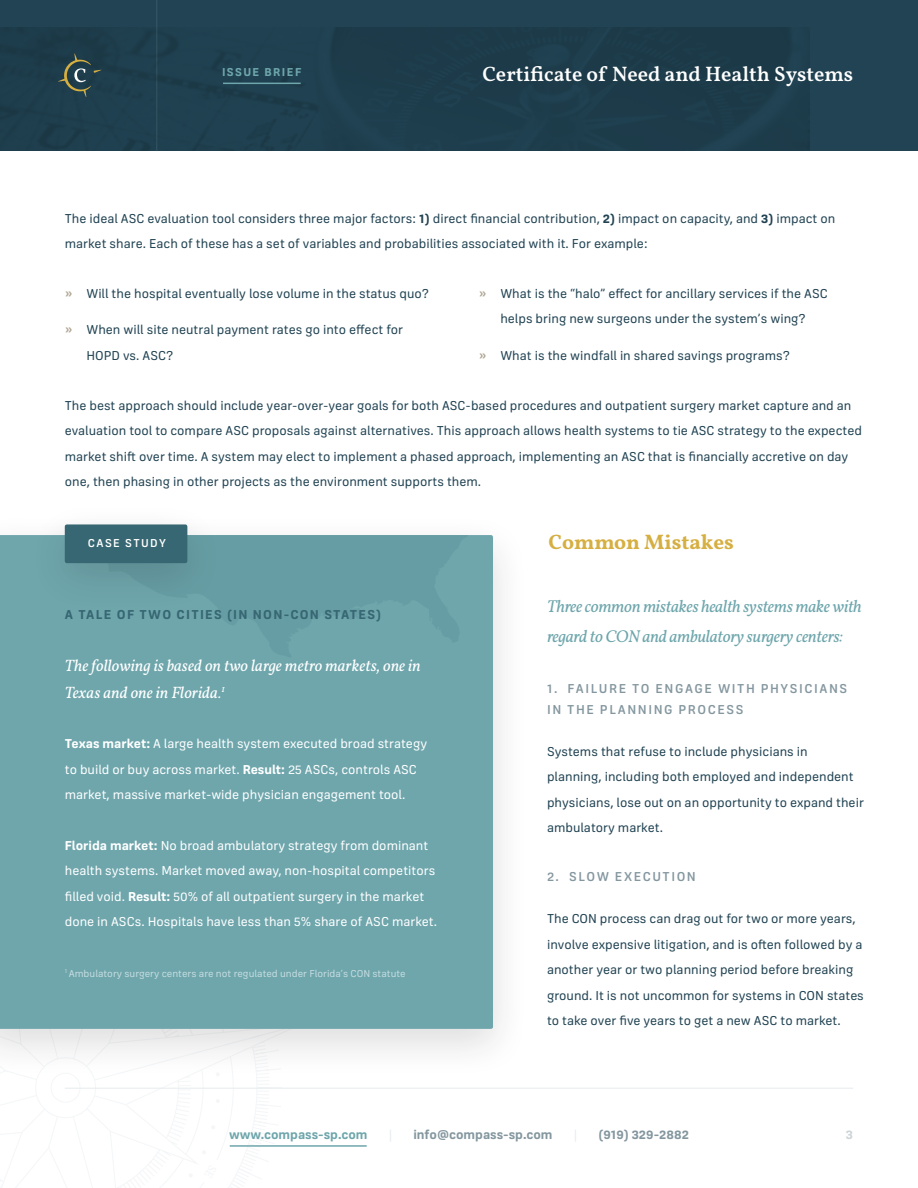
<style>
.page{position:relative;width:918px;height:1188px;background:#fff}
.page>*{position:absolute;margin:0;border:0;box-sizing:border-box;transform-origin:0 0}
.t1{font:500 21px "Vollkorn";color:#fff}
.t2{font:600 21px "Vollkorn";color:#d6af42}
.t3{font:italic 17.25px/30px "Vollkorn";letter-spacing:-.02em;color:#6ea6ac}
.t4{font:italic 16.5px/27px "Vollkorn";color:#fff}
.t5{font:13.5px/25.5px "Frygia";color:#214353}
.t6{font:13.5px/25.5px "Frygia";color:#fff}
.t7{font:500 13.5px/21px "Frygia";letter-spacing:.115em;color:#84979f}
.t8{font:700 13.5px "Frygia";letter-spacing:.095em;color:#376772}
.t9{font:700 13.5px "Frygia";color:#84979f}
.t10{font:700 13.5px "Frygia";color:#6ea6ac}
.t11{font:700 13.5px "Frygia";color:#ced5d9}
.t12{font:700 12px "Frygia";letter-spacing:.115em;color:#6ea6ac}
.t13{font:500 12px "Frygia";letter-spacing:.115em;color:#fff}
.t14{font:10.5px "Frygia";color:#c5dcdf}
.s1{font-weight:700}
.s2{font-weight:500;font-size:15px;color:#ada290}
</style>
<div class="page">
<svg style="left:0;top:1079px;width:274px;height:109px"></svg>
<svg style="left:188px;top:1173px;width:5px;height:5px"></svg>
<svg style="left:202px;top:1150px;width:4px;height:5px"></svg>
<svg style="left:211px;top:1125px;width:4px;height:4px"></svg>
<svg style="left:216px;top:1099px;width:4px;height:4px"></svg>
<hr style="left:65px;top:1088px;width:788px;height:1px;background:#e6ecee">
<hr style="left:230px;top:1145px;width:137px;height:2px;background:#6ea6ac">
<div style="left:0;top:0;width:918px;height:151px;background:#214353"></div>
<hr style="left:156px;top:0;width:1px;height:151px;background:#385966">
<img style="left:0;top:27px;width:810px;height:124px">
<svg style="left:58px;top:54px;width:43px;height:43px"></svg>
<hr style="left:223px;top:83px;width:78px;height:1px;background:#6ea6ac">
<div style="left:0;top:512px;width:530px;height:567px;background:#231f20;opacity:.15"></div>
<div style="left:0;top:535px;width:493px;height:494px;background:#6ea6ac"></div>
<svg style="left:70px;top:535px;width:423px;height:123px;background:#6aa1a8"></svg>
<div style="left:29px;top:502px;width:194px;height:111px;background:#231f20;opacity:.15"></div>
<div style="left:65px;top:524px;width:122px;height:39px;background:#376772;border-radius:2px"></div>
<p class="t12" style="left:222px;top:64px;width:81px">ISSUE BRIEF</p>
<h1 class="t1" style="left:482px;top:61px;width:372px">Certificate of Need and Health Systems</h1>
<p class="t5" style="left:65px;top:205px;width:772px">The ideal ASC evaluation tool considers three major factors: <span class="s1">1)</span> direct financial contribution, <span class="s1">2)</span> impact on capacity, and <span class="s1">3)</span> impact on market share. Each of these has a set of variables and probabilities associated with it. For example:</p>
<p class="t5" style="left:65px;top:280px;width:366px"><span class="s2">»</span> Will the hospital eventually lose volume in the status quo?</p>
<p class="t5" style="left:86px;top:316px;width:318px;text-indent:-22px"><span class="s2">»</span> When will site neutral payment rates go into effect for<br>HOPD vs. ASC?</p>
<p class="t5" style="left:479px;top:280px;width:351px;text-align:center"><span class="s2">»</span> What is the “halo” effect for ancillary services if the ASC helps bring new surgeons under the system’s wing?</p>
<p class="t5" style="left:479px;top:342px;width:313px"><span class="s2">»</span> What is the windfall in shared savings programs?</p>
<p class="t5" style="left:65px;top:392px;width:799px">The best approach should include year-over-year goals for both ASC-based procedures and outpatient surgery market capture and an evaluation tool to compare ASC proposals against alternatives. This approach allows health systems to tie ASC strategy to the expected market shift over time. A system may elect to implement a phased approach, implementing an ASC that is financially accretive on day one, then phasing in other projects as the environment supports them.</p>
<p class="t13" style="left:88px;top:536px;width:80px">CASE STUDY</p>
<p class="t8" style="left:65px;top:606px;width:318px">A TALE OF TWO CITIES (IN NON-CON STATES)</p>
<p class="t4" style="left:65px;top:653px;width:358px">The following is based on two large metro markets, one in<br>Texas and one in Florida.<sup>1</sup></p>
<p class="t6" style="left:65px;top:731px;width:364px"><span class="s1">Texas market:</span> A large health system executed broad strategy to build or buy across market. <span class="s1">Result:</span> 25 ASCs, controls ASC market, massive market-wide physician engagement tool.</p>
<p class="t6" style="left:65px;top:832px;width:374px"><span class="s1">Florida market:</span> No broad ambulatory strategy from dominant health systems. Market moved away, non-hospital competitors filled void. <span class="s1">Result:</span> 50% of all outpatient surgery in the market done in ASCs. Hospitals have less than 5% share of ASC market.</p>
<p class="t14" style="left:65px;top:966px;width:342px"><sup>1</sup> Ambulatory surgery centers are not regulated under Florida’s CON statute</p>
<h1 class="t2" style="left:549px;top:529px;width:187px">Common Mistakes</h1>
<p class="t3" style="left:547px;top:592px;width:316px">Three common mistakes health systems make with regard to CON and ambulatory surgery centers:</p>
<p class="t7" style="left:547px;top:678px;width:302px">1. FAILURE TO ENGAGE WITH PHYSICIANS<br>IN THE PLANNING PROCESS</p>
<p class="t5" style="left:547px;top:738px;width:318px">Systems that refuse to include physicians in planning, including both employed and independent physicians, lose out on an opportunity to expand their ambulatory market.</p>
<p class="t7" style="left:547px;top:866px;width:150px">2. SLOW EXECUTION</p>
<p class="t5" style="left:547px;top:905px;width:318px">The CON process can drag out for two or more years, involve expensive litigation, and is often followed by a another year or two planning period before breaking ground. It is not uncommon for systems in CON states to take over five years to get a new ASC to market.</p>
<p class="t10" style="left:229px;top:1126px;width:140px">www.compass-sp.com</p>
<p class="t9" style="left:413px;top:1126px;width:141px">info@compass-sp.com</p>
<p class="t9" style="left:598px;top:1126px;width:92px">(919) 329-2882</p>
<p class="t11" style="left:846px;top:1126px;width:9px">3</p>
</div>
